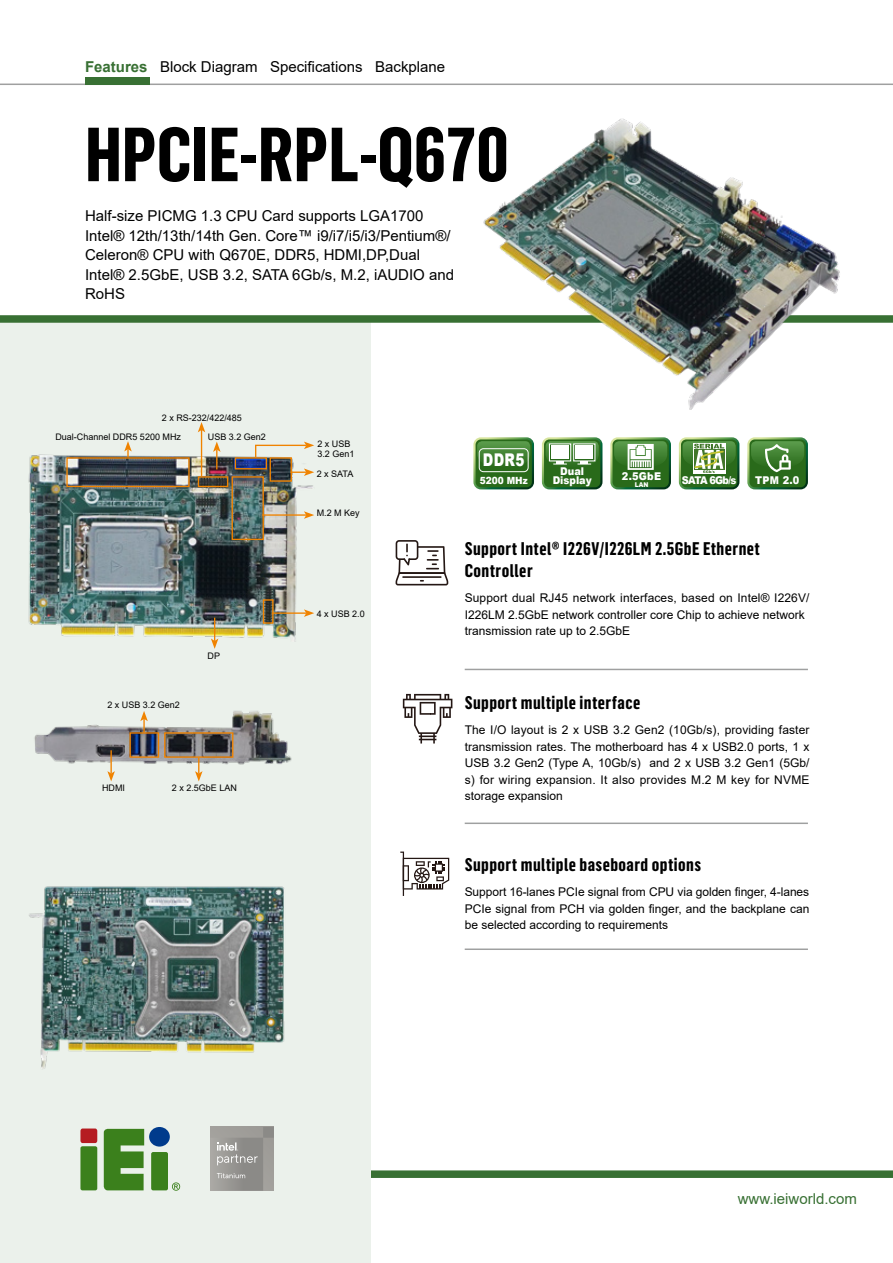
<style>
.page{position:relative;width:893px;height:1263px;background:#fff}
.page>*{position:absolute;margin:0;border:0;box-sizing:border-box;transform-origin:0 0}
.t1{font:700 75px "Flama Condensed";color:#000}
.t2{font:700 18px/21.6px "Flama Condensed";letter-spacing:.025em;color:#000}
.t3{font:900 17.55px "Arial";color:#fff;scale:.77 1}
.t4{font:15px/19.5px "Arial";color:#000}
.t5{font:15px "Arial";color:#387033}
.t6{font:12px/16.5px "Arial";color:#000;text-align:justify}
.t7{font:900 10.8px/9px "Arial";color:#fff;text-align:center;scale:.91 1}
.t8{font:900 9.9px "Arial";color:#fff;scale:.91 1}
.t9{font:9px/10.5px "Arial";color:#000}
.t10{font:900 6.6px "Arial";color:#fff;scale:.91 1}
.s1{font-weight:700;color:#387033}
</style>
<div class="page">
<div style="left:0;top:1170px;width:893px;height:8px;background:#387033"></div>
<div style="left:0;top:322px;width:371px;height:941px;background:#ebf1eb"></div>
<div style="left:0;top:315px;width:893px;height:8px;background:#387033"></div>
<svg style="left:104px;top:1129px;width:40px;height:61px;background:#4f8d34"></svg>
<svg style="left:172px;top:1182px;width:8px;height:9px"></svg>
<div style="left:149px;top:1127px;width:21px;height:19px;background:#003b8c;border-radius:50%"></div>
<div style="left:80px;top:1128px;width:17px;height:15px;background:#b51c21;border-radius:2px"></div>
<div style="left:151px;top:1152px;width:17px;height:38px;background:#3b801c;border-radius:2px"></div>
<div style="left:80px;top:1146px;width:17px;height:44px;background:#3b801c;border-radius:2px"></div>
<svg style="left:210px;top:1127px;width:64px;height:64px;background:#9d9c98"></svg>
<hr style="left:0;top:84px;width:893px;height:1px;background:#9fa0a0">
<div style="left:85px;top:78px;width:65px;height:7px;background:#387033"></div>
<div style="left:680px;top:438px;width:58px;height:50px;background:#296a1a;border-radius:6px"></div>
<div style="left:679px;top:437px;width:60px;height:52px;border:2px solid #fff;border-radius:6px"></div>
<div style="left:693px;top:443px;width:32px;height:31px;background:#fff"></div>
<svg style="left:683px;top:441px;width:53px;height:32px"></svg>
<div style="left:611px;top:438px;width:59px;height:50px;background:#296a1a;border-radius:6px"></div>
<div style="left:610px;top:437px;width:61px;height:52px;border:2px solid #fff;border-radius:6px"></div>
<svg style="left:614px;top:441px;width:53px;height:29px"></svg>
<svg style="left:396px;top:540px;width:52px;height:45px"></svg>
<hr style="left:402px;top:576px;width:40px;height:2px;background:#241714">
<svg style="left:400px;top:851px;width:49px;height:45px"></svg>
<hr style="left:465px;top:822px;width:343px;height:2px;background:#9fa0a0">
<hr style="left:465px;top:669px;width:343px;height:1px;background:#9fa0a0">
<hr style="left:465px;top:948px;width:343px;height:2px;background:#9fa0a0">
<div style="left:474px;top:438px;width:59px;height:50px;background:#296a1a;border-radius:6px"></div>
<div style="left:473px;top:437px;width:61px;height:52px;border:2px solid #fff;border-radius:6px"></div>
<svg style="left:477px;top:441px;width:53px;height:27px"></svg>
<div style="left:479px;top:448px;width:49px;height:24px;border:1px solid #fff;border-radius:4px"></div>
<svg style="left:403px;top:694px;width:49px;height:49px"></svg>
<div style="left:748px;top:438px;width:59px;height:50px;background:#296a1a;border-radius:6px"></div>
<div style="left:747px;top:437px;width:61px;height:52px;border:2px solid #fff;border-radius:6px"></div>
<svg style="left:751px;top:441px;width:53px;height:31px"></svg>
<img style="left:465px;top:118px;width:392px;height:292px">
<img style="left:28px;top:439px;width:285px;height:202px">
<img style="left:34px;top:710px;width:258px;height:72px">
<img style="left:29px;top:886px;width:256px;height:183px">
<svg style="left:124px;top:441px;width:8px;height:16px"></svg>
<svg style="left:213px;top:442px;width:8px;height:27px"></svg>
<svg style="left:254px;top:442px;width:60px;height:17px"></svg>
<svg style="left:211px;top:618px;width:7px;height:31px"></svg>
<svg style="left:292px;top:468px;width:22px;height:8px"></svg>
<hr style="left:262px;top:514px;width:44px;height:2px;background:#f08300">
<svg style="left:304px;top:511px;width:10px;height:8px"></svg>
<hr style="left:272px;top:612px;width:34px;height:2px;background:#f08300">
<svg style="left:304px;top:609px;width:10px;height:8px"></svg>
<hr style="left:201px;top:430px;width:1px;height:46px;background:#f08300">
<svg style="left:198px;top:422px;width:7px;height:10px"></svg>
<div style="left:66px;top:457px;width:124px;height:30px;border:1px solid #f08300"></div>
<div style="left:198px;top:476px;width:30px;height:11px;border:1px solid #f08300"></div>
<div style="left:235px;top:457px;width:32px;height:12px;border:1px solid #f08300"></div>
<div style="left:270px;top:457px;width:22px;height:25px;border:1px solid #f08300"></div>
<div style="left:263px;top:599px;width:11px;height:25px;border:1px solid #f08300"></div>
<div style="left:232px;top:476px;width:32px;height:64px;border:1px solid #f08300"></div>
<div style="left:164px;top:732px;width:69px;height:26px;border:1px solid #f08300"></div>
<div style="left:129px;top:732px;width:30px;height:26px;border:1px solid #f08300"></div>
<svg style="left:195px;top:758px;width:8px;height:23px"></svg>
<hr style="left:110px;top:750px;width:2px;height:23px;background:#f08300">
<svg style="left:107px;top:771px;width:8px;height:10px"></svg>
<svg style="left:140px;top:711px;width:8px;height:21px"></svg>
<div style="left:543px;top:438px;width:58px;height:50px;background:#296a1a;border-radius:6px"></div>
<div style="left:542px;top:437px;width:60px;height:52px;border:2px solid #fff;border-radius:6px"></div>
<svg style="left:546px;top:441px;width:53px;height:24px"></svg>
<svg style="left:573px;top:443px;width:22px;height:18px"></svg>
<p class="t4" style="left:85px;top:57px;width:362px"><span class="s1">Features</span> Block Diagram Specifications Backplane</p>
<h1 class="t1" style="left:85px;top:107px;width:426px">HPCIE-RPL-Q670</h1>
<p class="t4" style="left:85px;top:206px;width:370px">Half-size PICMG 1.3 CPU Card supports LGA1700<br>Intel® 12th/13th/14th Gen. Core™ i9/i7/i5/i3/Pentium®/ Celeron® CPU with Q670E, DDR5, HDMI,DP,Dual Intel® 2.5GbE, USB 3.2, SATA 6Gb/s, M.2, iAUDIO and RoHS</p>
<p class="t9" style="left:162px;top:412px;width:82px">2 x RS-232/422/485</p>
<p class="t9" style="left:55px;top:431px;width:127px">Dual-Channel DDR5 5200 MHz</p>
<p class="t9" style="left:208px;top:431px;width:60px">USB 3.2 Gen2</p>
<p class="t9" style="left:107px;top:700px;width:74px">2 x USB 3.2 Gen2</p>
<p class="t9" style="left:208px;top:650px;width:14px">DP</p>
<p class="t9" style="left:102px;top:782px;width:24px">HDMI</p>
<p class="t9" style="left:172px;top:782px;width:67px">2 x 2.5GbE LAN</p>
<p class="t9" style="left:317px;top:438px;width:39px">2 x USB<br>3.2 Gen1</p>
<p class="t9" style="left:317px;top:468px;width:38px">2 x SATA</p>
<p class="t9" style="left:317px;top:507px;width:45px">M.2 M Key</p>
<p class="t9" style="left:317px;top:608px;width:50px">4 x USB 2.0</p>
<h3 class="t3" style="left:483px;top:447px;width:55px">DDR5</h3>
<p class="t8" style="left:480px;top:473px;width:54px">5200 MHz</p>
<p class="t7" style="left:553px;top:466px;width:44px">Dual<br>Display</p>
<p class="t7" style="left:622px;top:471px;width:45px">2.5GbE</p>
<p class="t10" style="left:635px;top:480px;width:17px">LAN</p>
<p class="t7" style="left:682px;top:475px;width:61px">SATA 6Gb/s</p>
<p class="t7" style="left:755px;top:475px;width:50px">TPM 2.0</p>
<h2 class="t2" style="left:465px;top:538px;width:297px">Support Intel® I226V/I226LM 2.5GbE Ethernet<br>Controller</h2>
<p class="t6" style="left:465px;top:589px;width:346px;text-align:left">Support dual RJ45 network interfaces, based on Intel® I226V/<br>I226LM 2.5GbE network controller core Chip to achieve network transmission rate up to 2.5GbE</p>
<h2 class="t2" style="left:465px;top:691px;width:177px">Support multiple interface</h2>
<p class="t6" style="left:465px;top:722px;width:346px">The I/O layout is 2 x USB 3.2 Gen2 (10Gb/s), providing faster transmission rates. The motherboard has 4 x USB2.0 ports, 1 x USB 3.2 Gen2 (Type A, 10Gb/s) and 2 x USB 3.2 Gen1 (5Gb/ s) for wiring expansion. It also provides M.2 M key for NVME storage expansion</p>
<h2 class="t2" style="left:465px;top:854px;width:238px">Support multiple baseboard options</h2>
<p class="t6" style="left:465px;top:884px;width:346px">Support 16-lanes PCIe signal from CPU via golden finger, 4-lanes PCIe signal from PCH via golden finger, and the backplane can be selected according to requirements</p>
<p class="t5" style="left:738px;top:1188px;width:121px">www.ieiworld.com</p>
</div>
